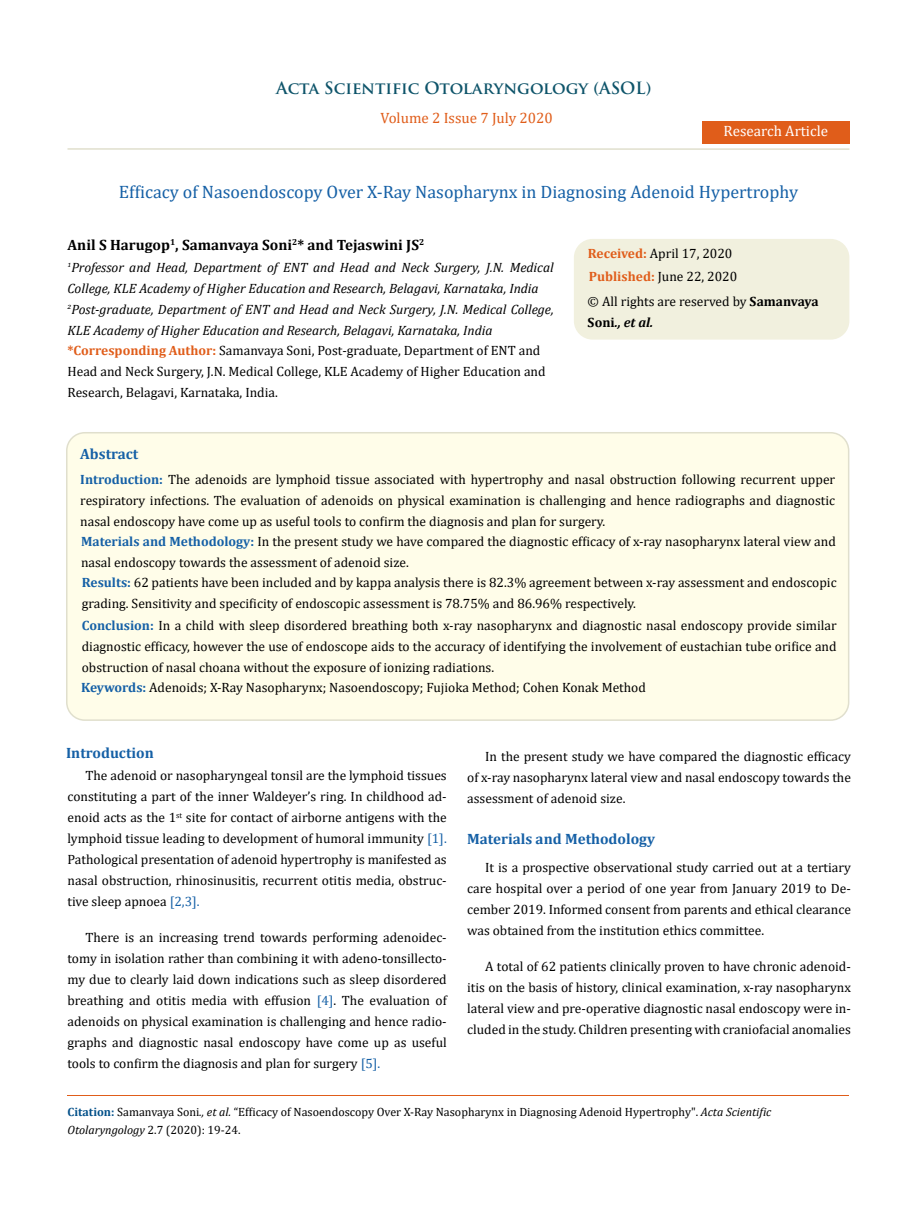
<style>
.page{position:relative;width:917px;height:1206px;background:#fff}
.page>*{position:absolute;margin:0;border:0;box-sizing:border-box;transform-origin:0 0}
.t1{font:18px "Cambria";color:#1560a6}
.t2{font:700 16.5px "Trajan Pro";letter-spacing:-.005em;color:#0e546a}
.t3{font:700 15px "Cambria";color:#000}
.t4{font:700 15px "Cambria";color:#1560a6}
.t5{font:15px "Cambria";color:#e05d1a}
.t6{font:15px "Cambria";color:#fff}
.t7{font:13.5px/21px "Cambria";color:#000;text-align:justify}
.t8{font:italic 13.5px/21px "Cambria";color:#000}
.t9{font:12px/18px "Cambria";color:#000}
.s1{font-weight:700;font-style:normal;color:#e05d1a}
.s2{font-style:normal}
.s3{font-weight:700;color:#e05d1a}
.s4{font-weight:700}
.s5{font-weight:700;font-style:italic}
.s6{font-weight:700;color:#1560a6}
.s7{color:#1560a6}
.s8{font-weight:700;color:#035089}
.s9{font-style:italic}
</style>
<div class="page">
<div style="left:702px;top:122px;width:147px;height:22px;background:#e05d1a"></div>
<div style="left:67px;top:433px;width:781px;height:287px;background:#fffde9;border-radius:18px"></div>
<div style="left:66px;top:432px;width:783px;height:289px;border:2px solid #e0dfcd;border-radius:18px"></div>
<div style="left:574px;top:240px;width:274px;height:99px;background:#f1f0de;border-radius:18px"></div>
<div style="left:574px;top:239px;width:275px;height:101px;border:2px solid #f1f0de;border-radius:18px"></div>
<hr style="left:67px;top:1096px;width:782px;height:1px;background:#e05d1a">
<hr style="left:67px;top:148px;width:782px;height:2px;background:#e0dfcd">
<p class="t2" style="left:276px;top:77px;width:377px">Acta Scientific Otolaryngology (ASOL)</p>
<p class="t5" style="left:380px;top:109px;width:174px">Volume 2 Issue 7 July 2020</p>
<p class="t6" style="left:723px;top:122px;width:106px">Research Article</p>
<h1 class="t1" style="left:119px;top:181px;width:680px">Efficacy of Nasoendoscopy Over X-Ray Nasopharynx in Diagnosing Adenoid Hypertrophy</h1>
<p class="t3" style="left:68px;top:234px;width:358px">Anil S Harugop<sup>1</sup>, Samanvaya Soni<sup>2</sup>* and Tejaswini JS<sup>2</sup></p>
<p class="t8" style="left:67px;top:256px;width:488px"><sup>1</sup>Professor and Head, Department of ENT and Head and Neck Surgery, J.N. Medical College, KLE Academy of Higher Education and Research, Belagavi, Karnataka, India <sup>2</sup>Post-graduate, Department of ENT and Head and Neck Surgery, J.N. Medical College, KLE Academy of Higher Education and Research, Belagavi, Karnataka, India <span class="s1">*Corresponding Author:</span> <span class="s2">Samanvaya Soni, Post-graduate, Department of ENT and Head and Neck Surgery, J.N. Medical College, KLE Academy of Higher Education and Research, Belagavi, Karnataka, India.</span></p>
<p class="t7" style="left:588px;top:242px;width:151px;line-height:23px"><span class="s3">Received:</span> April 17, 2020<br><span class="s3">Published:</span> June 22, 2020</p>
<p class="t7" style="left:587px;top:290px;width:232px">© All rights are reserved by <span class="s4">Samanvaya<br>Soni</span><span class="s5">., et al.</span></p>
<p class="t4" style="left:80px;top:443px;width:60px">Abstract</p>
<p class="t7" style="left:80px;top:469px;width:757px;text-align:left"><span class="s6">Introduction:</span> The adenoids are lymphoid tissue associated with hypertrophy and nasal obstruction following recurrent upper respiratory infections. The evaluation of adenoids on physical examination is challenging and hence radiographs and diagnostic nasal endoscopy have come up as useful tools to confirm the diagnosis and plan for surgery.<br><span class="s6">Materials and Methodology:</span> In the present study we have compared the diagnostic efficacy of x-ray nasopharynx lateral view and nasal endoscopy towards the assessment of adenoid size.</p>
<p class="t7" style="left:82px;top:571px;width:756px;text-align:left"><span class="s6">Results:</span> 62 patients have been included and by kappa analysis there is 82.3% agreement between x-ray assessment and endoscopic grading. Sensitivity and specificity of endoscopic assessment is 78.75% and 86.96% respectively.<br><span class="s6">Conclusion:</span> In a child with sleep disordered breathing both x-ray nasopharynx and diagnostic nasal endoscopy provide similar diagnostic efficacy, however the use of endoscope aids to the accuracy of identifying the involvement of eustachian tube orifice and obstruction of nasal choana without the exposure of ionizing radiations.</p>
<p class="t7" style="left:81px;top:677px;width:566px"><span class="s6">Keywords:</span> Adenoids; X-Ray Nasopharynx; Nasoendoscopy; Fujioka Method; Cohen Konak Method</p>
<p class="t4" style="left:66px;top:743px;width:89px">Introduction</p>
<p class="t7" style="left:67px;top:765px;width:381px;text-indent:18px">The adenoid or nasopharyngeal tonsil are the lymphoid tissues constituting a part of the inner Waldeyer’s ring. In childhood ad&shy;enoid acts as the 1<sup>st</sup> site for contact of airborne antigens with the lymphoid tissue leading to development of humoral immunity <span class="s7">[1].<br></span>Pathological presentation of adenoid hypertrophy is manifested as nasal obstruction, rhinosinusitis, recurrent otitis media, obstruc&shy;tive sleep apnoea <span class="s7">[2,3].</span></p>
<p class="t7" style="left:67px;top:927px;width:381px;text-indent:18px">There is an increasing trend towards performing adenoidec&shy;tomy in isolation rather than combining it with adeno-tonsillecto&shy;my due to clearly laid down indications such as sleep disordered breathing and otitis media with effusion <span class="s7">[4]</span>. The evaluation of adenoids on physical examination is challenging and hence radio&shy;graphs and diagnostic nasal endoscopy have come up as useful tools to confirm the diagnosis and plan for surgery <span class="s7">[5].</span></p>
<p class="t7" style="left:467px;top:746px;width:385px;text-indent:18px">In the present study we have compared the diagnostic efficacy of x-ray nasopharynx lateral view and nasal endoscopy towards the assessment of adenoid size.</p>
<p class="t4" style="left:467px;top:828px;width:189px">Materials and Methodology</p>
<p class="t7" style="left:467px;top:857px;width:385px;text-indent:18px">It is a prospective observational study carried out at a tertiary care hospital over a period of one year from January 2019 to De&shy;cember 2019. Informed consent from parents and ethical clearance was obtained from the institution ethics committee.</p>
<p class="t7" style="left:467px;top:956px;width:385px;text-indent:18px">A total of 62 patients clinically proven to have chronic adenoid&shy;itis on the basis of history, clinical examination, x-ray nasopharynx lateral view and pre-operative diagnostic nasal endoscopy were in&shy;cluded in the study. Children presenting with craniofacial anomalies</p>
<p class="t9" style="left:68px;top:1103px;width:705px"><span class="s8">Citation:</span> Samanvaya Soni<span class="s9">., et al.</span> “Efficacy of Nasoendoscopy Over X-Ray Nasopharynx in Diagnosing Adenoid Hypertrophy". <span class="s9">Acta Scientific<br>Otolaryngology</span> 2.7 (2020): 19-24.</p>
</div>
